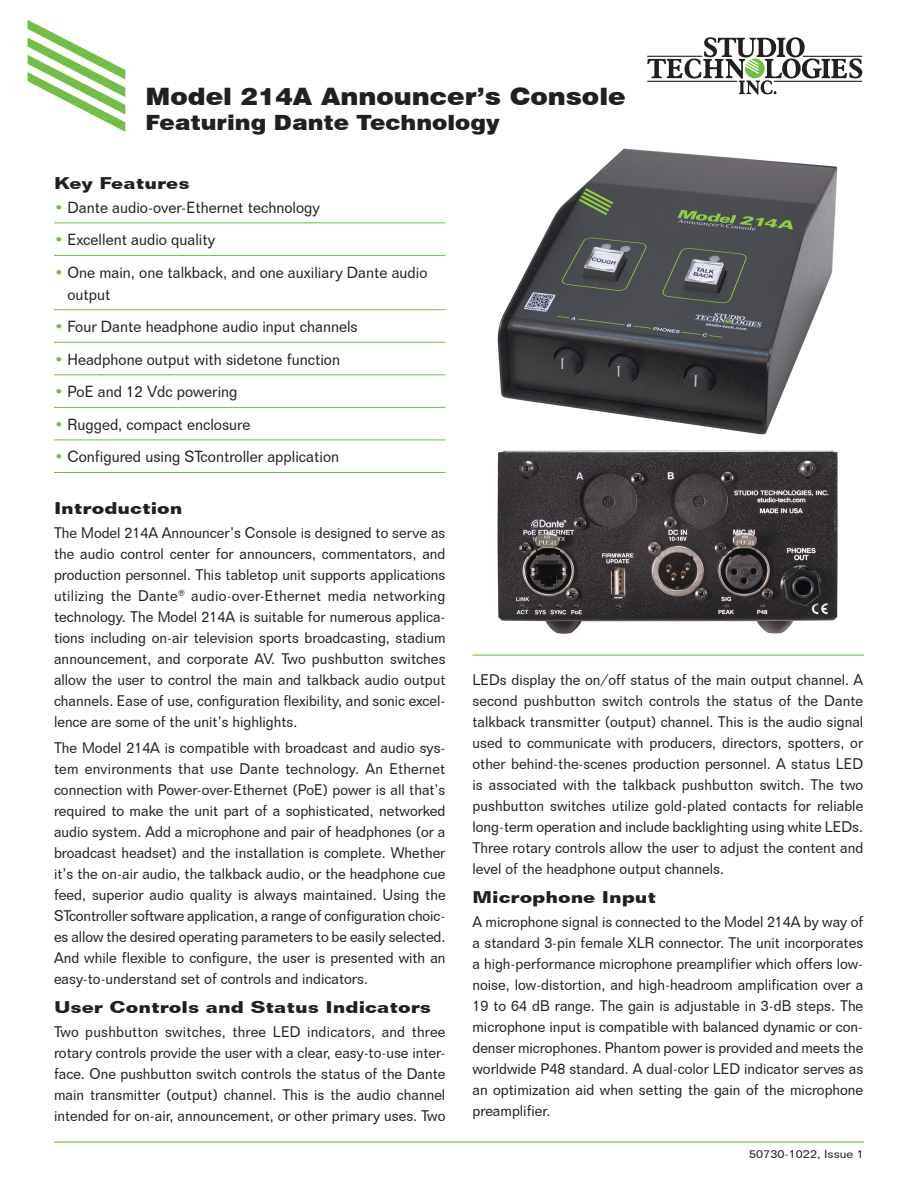
<style>
.page{position:relative;width:918px;height:1188px;background:#fff}
.page>*{position:absolute;margin:0;border:0;box-sizing:border-box;transform-origin:0 0}
.Illustration{font:900 24px "Swiss 721 BT";color:#231f20;scale:1.1 1}
.Illustration-2{font:900 21px "Swiss 721 BT";color:#231f20;scale:1.1 1}
.Subhead{font:700 16.5px "Folio BT";color:#231f20;scale:1.2 1}
.Feature_Text{font:15.6px/21.8px "Folio BT";color:#231f20;scale:.95 1}
.Body_Text_Folio{font:15px/21px "Folio BT";color:#231f20;text-align:justify;scale:.95 1}
.Issue_Number{font:11.4px "Folio BT";color:#231f20;scale:1.11 1}
.s1{font-size:15px;color:#71bf44}
</style>
<div class="page">
<hr style="left:54px;top:1142px;width:810px;height:1px;background:#71bf44">
<svg style="left:647px;top:37px;width:215px;height:57px"></svg>
<svg style="left:28px;top:20px;width:97px;height:112px"></svg>
<hr style="left:54px;top:223px;width:392px;height:1px;background:#71bf44">
<hr style="left:54px;top:255px;width:392px;height:1px;background:#71bf44">
<hr style="left:54px;top:309px;width:392px;height:1px;background:#71bf44">
<hr style="left:54px;top:342px;width:392px;height:1px;background:#71bf44">
<hr style="left:54px;top:374px;width:392px;height:1px;background:#71bf44">
<hr style="left:54px;top:407px;width:392px;height:1px;background:#71bf44">
<hr style="left:54px;top:440px;width:392px;height:1px;background:#71bf44">
<hr style="left:54px;top:472px;width:392px;height:1px;background:#71bf44">
<hr style="left:472px;top:655px;width:392px;height:1px;background:#71bf44">
<img style="left:498px;top:450px;width:340px;height:184px">
<img style="left:498px;top:149px;width:340px;height:285px">
<p class="Illustration" style="left:146px;top:82px;width:438px">Model 214A Announcer’s Console</p>
<p class="Illustration-2" style="left:146px;top:110px;width:323px">Featuring Dante Technology</p>
<p class="Subhead" style="left:54px;top:173px;width:115px">Key Features</p>
<p class="Feature_Text" style="left:54px;top:196px;width:281px"><span class="s1">•</span> Dante audio-over-Ethernet technology</p>
<p class="Feature_Text" style="left:54px;top:229px;width:171px"><span class="s1">•</span> Excellent audio quality</p>
<p class="Feature_Text" style="left:67px;top:261px;width:380px;text-indent:-13px"><span class="s1">•</span> One main, one talkback, and one auxiliary Dante audio output</p>
<p class="Feature_Text" style="left:54px;top:316px;width:321px"><span class="s1">•</span> Four Dante headphone audio input channels</p>
<p class="Feature_Text" style="left:54px;top:348px;width:303px"><span class="s1">•</span> Headphone output with sidetone function</p>
<p class="Feature_Text" style="left:54px;top:381px;width:195px"><span class="s1">•</span> PoE and 12 Vdc powering</p>
<p class="Feature_Text" style="left:54px;top:413px;width:208px"><span class="s1">•</span> Rugged, compact enclosure</p>
<p class="Feature_Text" style="left:54px;top:446px;width:302px"><span class="s1">•</span> Configured using STcontroller application</p>
<p class="Subhead" style="left:54px;top:498px;width:109px">Introduction</p>
<p class="Body_Text_Folio" style="left:54px;top:522px;width:414px">The Model 214A Announcer’s Console is designed to serve as the audio control center for announcers, commentators, and production personnel. This tabletop unit supports applications utilizing the Dante<sup>®</sup> audio-over-Ethernet media networking technology. The Model 214A is suitable for numerous applica&shy;tions including on-air television sports broadcasting, stadium announcement, and corporate AV. Two pushbutton switches allow the user to control the main and talkback audio output channels. Ease of use, configuration flexibility, and sonic excel&shy;lence are some of the unit’s highlights.</p>
<p class="Body_Text_Folio" style="left:54px;top:737px;width:414px">The Model 214A is compatible with broadcast and audio sys&shy;tem environments that use Dante technology. An Ethernet connection with Power-over-Ethernet (PoE) power is all that’s required to make the unit part of a sophisticated, networked audio system. Add a microphone and pair of headphones (or a broadcast headset) and the installation is complete. Whether it’s the on-air audio, the talkback audio, or the headphone cue feed, superior audio quality is always maintained. Using the STcontroller software application, a range of configuration choic&shy;es allow the desired operating parameters to be easily selected.<br>And while flexible to configure, the user is presented with an easy-to-understand set of controls and indicators.</p>
<p class="Subhead" style="left:54px;top:997px;width:316px">User Controls and Status Indicators</p>
<p class="Body_Text_Folio" style="left:54px;top:1021px;width:414px">Two pushbutton switches, three LED indicators, and three rotary controls provide the user with a clear, easy-to-use inter&shy;face. One pushbutton switch controls the status of the Dante main transmitter (output) channel. This is the audio channel intended for on-air, announcement, or other primary uses. Two</p>
<p class="Body_Text_Folio" style="left:472px;top:669px;width:413px">LEDs display the on/off status of the main output channel. A second pushbutton switch controls the status of the Dante talkback transmitter (output) channel. This is the audio signal used to communicate with producers, directors, spotters, or other behind-the-scenes production personnel. A status LED is associated with the talkback pushbutton switch. The two pushbutton switches utilize gold-plated contacts for reliable long-term operation and include backlighting using white LEDs.<br>Three rotary controls allow the user to adjust the content and level of the headphone output channels.</p>
<p class="Subhead" style="left:472px;top:887px;width:155px">Microphone Input</p>
<p class="Body_Text_Folio" style="left:472px;top:911px;width:413px">A microphone signal is connected to the Model 214A by way of a standard 3-pin female XLR connector. The unit incorporates a high-performance microphone preamplifier which offers low&shy;noise, low-distortion, and high-headroom amplification over a 19 to 64 dB range. The gain is adjustable in 3-dB steps. The microphone input is compatible with balanced dynamic or con&shy;denser microphones. Phantom power is provided and meets the worldwide P48 standard. A dual-color LED indicator serves as an optimization aid when setting the gain of the microphone preamplifier.</p>
<p class="Issue_Number" style="left:749px;top:1147px;width:105px">50730-1022, Issue 1</p>
</div>
